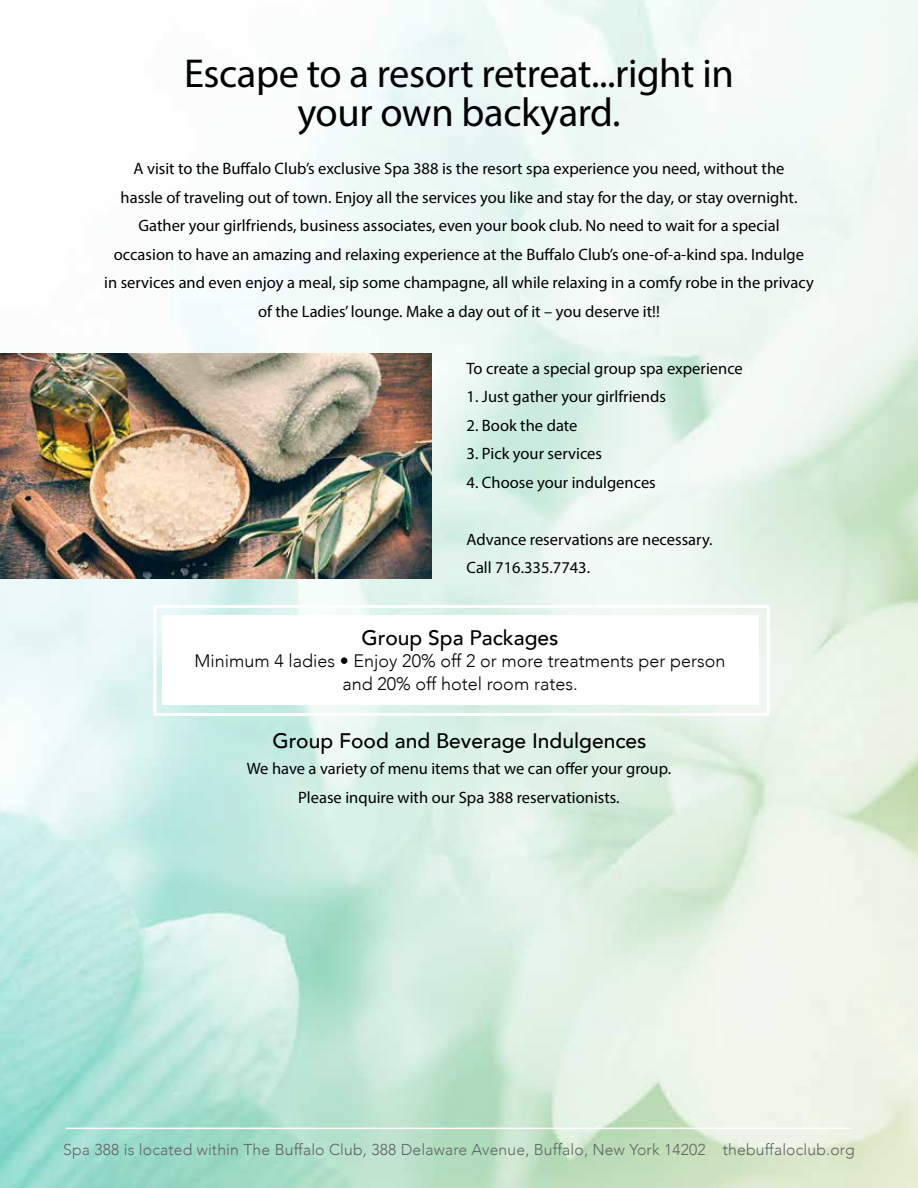
<style>
.page{position:relative;width:918px;height:1188px;background:#fff}
.page>*{position:absolute;margin:0;border:0;box-sizing:border-box;transform-origin:0 0}
.t1{font:40.5px/39px "Myriad Pro";letter-spacing:-.01em;color:#000;text-align:center}
.t2{font:500 21px "Avenir";color:#000}
.t3{font:300 18px/22.5px "Avenir";color:#000;text-align:center}
.t4{font:16.5px/28.5px "Myriad Pro";color:#000;text-align:center}
.t5{font:300 15.75px "Avenir";letter-spacing:.01em;color:#636466}
</style>
<div class="page">
<img style="left:0;top:0;width:918px;height:1188px">
<img style="left:0;top:354px;width:432px;height:224px">
<div style="left:162px;top:616px;width:597px;height:89px;background:#fff"></div>
<div style="left:153px;top:605px;width:617px;height:111px;border:3px solid #fff"></div>
<hr style="left:66px;top:1128px;width:786px;height:1px;background:#fff">
<h1 class="t1" style="left:184px;top:53px;width:551px">Escape to a resort retreat...right in your own backyard.</h1>
<p class="t4" style="left:104px;top:154px;width:711px">A visit to the Buffalo Club’s exclusive Spa 388 is the resort spa experience you need, without the<br>hassle of traveling out of town. Enjoy all the services you like and stay for the day, or stay overnight.<br>Gather your girlfriends, business associates, even your book club. No need to wait for a special<br>occasion to have an amazing and relaxing experience at the Buffalo Club’s one-of-a-kind spa. Indulge<br>in services and even enjoy a meal, sip some champagne, all while relaxing in a comfy robe in the privacy of the Ladies’ lounge. Make a day out of it – you deserve it!!</p>
<p class="t4" style="left:467px;top:354px;width:278px">To create a special group spa experience</p>
<p class="t4" style="left:467px;top:382px;width:201px">1. Just gather your girlfriends</p>
<p class="t4" style="left:467px;top:411px;width:112px">2. Book the date</p>
<p class="t4" style="left:467px;top:439px;width:137px">3. Pick your services</p>
<p class="t4" style="left:467px;top:468px;width:191px">4. Choose your indulgences</p>
<p class="t4" style="left:467px;top:525px;width:247px;text-align:left">Advance reservations are necessary.<br>Call 716.335.7743.</p>
<p class="t2" style="left:362px;top:619px;width:198px">Group Spa Packages</p>
<p class="t3" style="left:195px;top:650px;width:533px">Minimum 4 ladies • Enjoy 20% off 2 or more treatments per person and 20% off hotel room rates.</p>
<p class="t2" style="left:273px;top:723px;width:375px">Group Food and Beverage Indulgences</p>
<p class="t4" style="left:247px;top:754px;width:426px">We have a variety of menu items that we can offer your group.<br>Please inquire with our Spa 388 reservationists.</p>
<p class="t5" style="left:63px;top:1140px;width:793px">Spa 388 is located within The Buffalo Club, 388 Delaware Avenue, Buffalo, New York 14202 thebuffaloclub.org</p>
</div>
